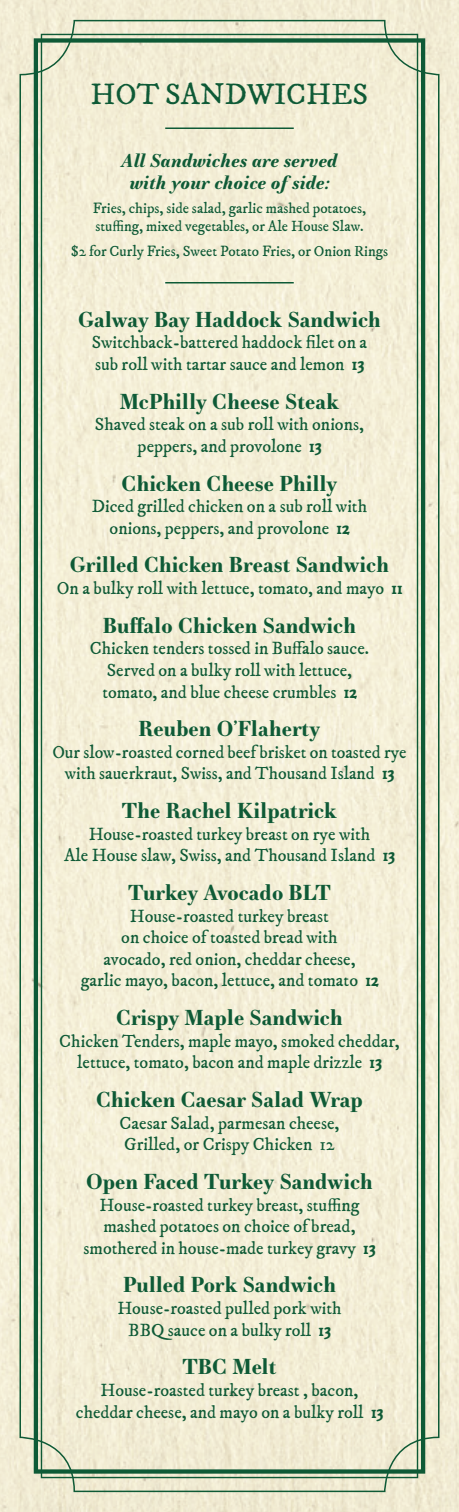
<style>
.page{position:relative;width:459px;height:1512px;background:#fff}
.page>*{position:absolute;margin:0;border:0;box-sizing:border-box;transform-origin:0 0}
.t1{font:30px "IM FELL DW Pica Roman";color:#0e5a36}
.t2{font:700 21px "Essonnes Text";color:#0e5a36}
.t3{font:18px/21.6px "IM FELL DW Pica Roman";color:#0e5a36;text-align:center}
.t4{font:italic 700 18px/21.6px "Essonnes Text";color:#0e5a36;text-align:center}
.t5{font:15px/18px "IM FELL DW Pica Roman";color:#0e5a36}
.s1{font-family:"High Tower Text";font-weight:700;font-size:21px}
</style>
<div class="page">
<img style="left:0;top:0;width:459px;height:1512px">
<div style="left:34px;top:38px;width:391px;height:1436px;border:4px solid #0e5a36"></div>
<hr style="left:165px;top:128px;width:129px;height:1px;background:#0e5a36">
<hr style="left:165px;top:282px;width:129px;height:2px;background:#0e5a36">
<h1 class="t1" style="left:91px;top:76px;width:279px">HOT SANDWICHES</h1>
<p class="t4" style="left:122px;top:150px;width:217px">All Sandwiches are served with your choice of side:</p>
<p class="t5" style="left:93px;top:200px;width:275px">Fries, chips, side salad, garlic mashed potatoes, stuffing, mixed vegetables, or Ale House Slaw.</p>
<p class="t5" style="left:71px;top:242px;width:319px">$2 for Curly Fries, Sweet Potato Fries, or Onion Rings</p>
<p class="t2" style="left:78px;top:304px;width:304px">Galway Bay Haddock Sandwich</p>
<p class="t3" style="left:92px;top:332px;width:277px;text-align:left">Switchback-battered haddock filet on a sub roll with tartar sauce and lemon <span class="s1">13</span></p>
<p class="t2" style="left:120px;top:386px;width:221px">McPhilly Cheese Steak</p>
<p class="t3" style="left:95px;top:414px;width:271px">Shaved steak on a sub roll with onions, peppers, and provolone <span class="s1">13</span></p>
<p class="t2" style="left:122px;top:468px;width:217px">Chicken Cheese Philly</p>
<p class="t3" style="left:92px;top:496px;width:277px">Diced grilled chicken on a sub roll with onions, peppers, and provolone <span class="s1">12</span></p>
<p class="t2" style="left:70px;top:550px;width:321px">Grilled Chicken Breast Sandwich</p>
<p class="t3" style="left:57px;top:578px;width:347px">On a bulky roll with lettuce, tomato, and mayo <span class="s1">11</span></p>
<p class="t2" style="left:103px;top:610px;width:255px">Buffalo Chicken Sandwich</p>
<p class="t3" style="left:90px;top:638px;width:281px">Chicken tenders tossed in Buffalo sauce.<br>Served on a bulky roll with lettuce, tomato, and blue cheese crumbles <span class="s1">12</span></p>
<p class="t2" style="left:139px;top:714px;width:183px">Reuben O’Flaherty</p>
<p class="t3" style="left:52px;top:742px;width:356px">Our slow-roasted corned beef brisket on toasted rye with sauerkraut, Swiss, and Thousand Island <span class="s1">13</span></p>
<p class="t2" style="left:122px;top:796px;width:217px">The Rachel Kilpatrick</p>
<p class="t3" style="left:64px;top:823px;width:332px">House-roasted turkey breast on rye with<br>Ale House slaw, Swiss, and Thousand Island <span class="s1">13</span></p>
<p class="t2" style="left:128px;top:877px;width:204px">Turkey Avocado BLT</p>
<p class="t3" style="left:81px;top:905px;width:299px">House-roasted turkey breast<br>on choice of toasted bread with<br>avocado, red onion, cheddar cheese, garlic mayo, bacon, lettuce, and tomato <span class="s1">12</span></p>
<p class="t2" style="left:116px;top:1003px;width:228px">Crispy Maple Sandwich</p>
<p class="t3" style="left:59px;top:1030px;width:342px">Chicken Tenders, maple mayo, smoked cheddar, lettuce, tomato, bacon and maple drizzle <span class="s1">13</span></p>
<p class="t2" style="left:96px;top:1084px;width:268px">Chicken Caesar Salad Wrap</p>
<p class="t3" style="left:120px;top:1112px;width:221px;text-align:left">Caesar Salad, parmesan cheese,<br>Grilled, or Crispy Chicken 12</p>
<p class="t2" style="left:86px;top:1166px;width:288px">Open Faced Turkey Sandwich</p>
<p class="t3" style="left:84px;top:1194px;width:293px">House-roasted turkey breast, stuffing mashed potatoes on choice of bread, smothered in house-made turkey gravy <span class="s1">13</span></p>
<p class="t2" style="left:123px;top:1270px;width:214px">Pulled Pork Sandwich</p>
<p class="t3" style="left:117px;top:1298px;width:226px">House-roasted pulled pork with<br>BBQ sauce on a bulky roll <span class="s1">13</span></p>
<p class="t2" style="left:182px;top:1352px;width:96px">TBC Melt</p>
<p class="t3" style="left:76px;top:1380px;width:309px">House-roasted turkey breast , bacon, cheddar cheese, and mayo on a bulky roll <span class="s1">13</span></p>
</div>
